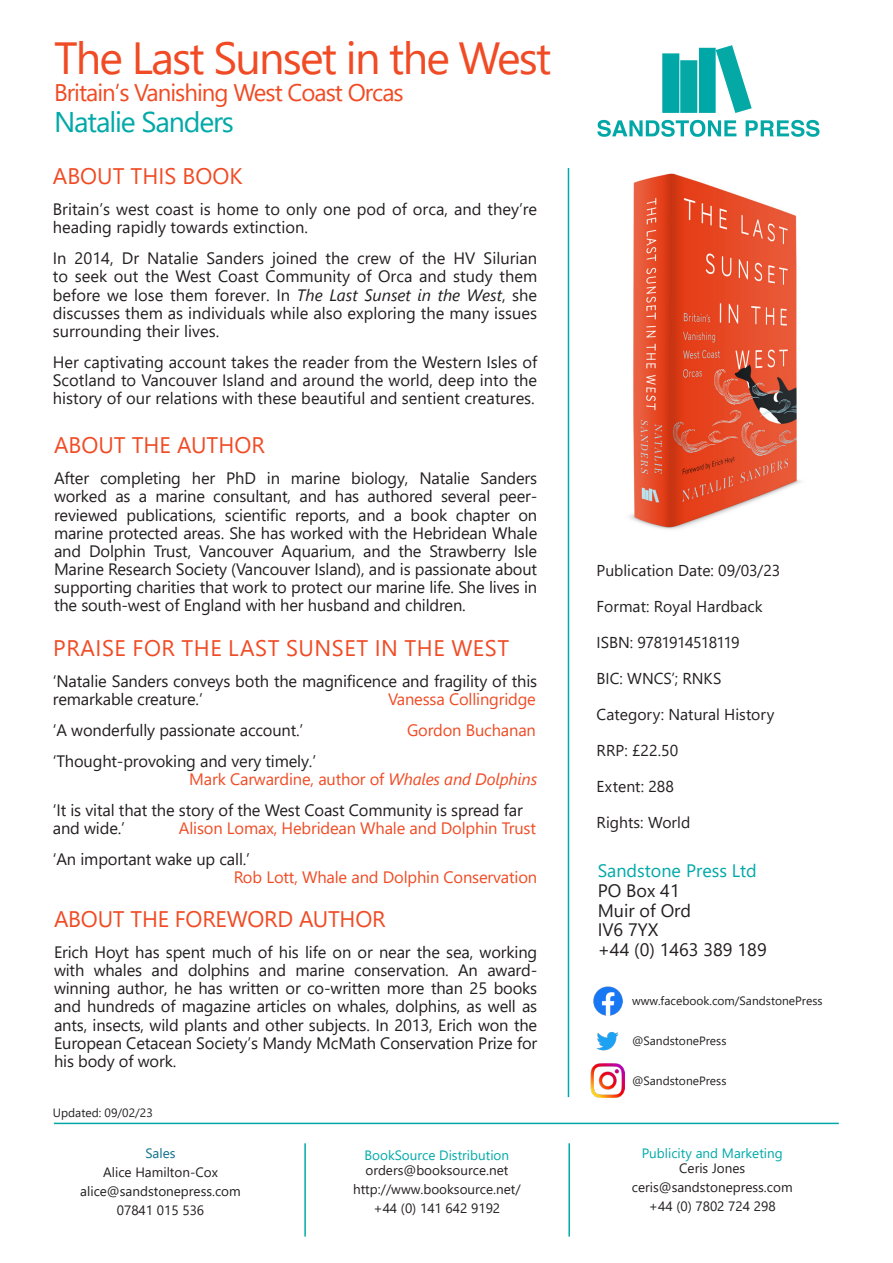
<style>
.page{position:relative;width:893px;height:1263px;background:#fff}
.page>*{position:absolute;margin:0;border:0;box-sizing:border-box;transform-origin:0 0}
.heading_2{font:45px "Segoe UI";letter-spacing:-.04em;color:#f04b24}
.heading_2-2{font:28.5px "Segoe UI";letter-spacing:-.04em;color:#00a9a8}
.heading_2-3{font:24px "Segoe UI";letter-spacing:-.04em;color:#f04b24}
.author_para{font:22.5px "Segoe UI";color:#f04b24}
.author_para-2{font:22.5px "Segoe UI";letter-spacing:.025em;color:#f04b24}
.main_text{font:18px "Segoe UI";color:#231f20}
.main_text-2{font:18px "Segoe UI";color:#00a9a8}
.author_para-3{font:16.5px/18.1px "Segoe UI";letter-spacing:-.01em;color:#231f20;text-align:justify}
.author_para-4{font:16.5px "Segoe UI";letter-spacing:-.01em;color:#f04b24}
.main_text-3{font:15.75px "Segoe UI";color:#231f20}
.main_text-4{font:15.75px "Segoe UI";letter-spacing:-.04em;color:#231f20}
.main_text-5{font:13.5px "Segoe UI";color:#231f20}
.main_text-6{font:13.5px "Segoe UI";color:#00a9a8}
.main_text-7{font:13.5px "Segoe UI";color:#0c6f8b}
.t1{font:12px "Segoe UI";color:#231f20}
.s1{font-style:italic}
</style>
<div class="page">
<hr style="left:51px;top:1262px;width:785px;height:1px;background:#00a9a8">
<hr style="left:568px;top:168px;width:1px;height:929px;background:#00a9a8">
<hr style="left:304px;top:1143px;width:2px;height:93px;background:#00a9a8">
<hr style="left:568px;top:1143px;width:2px;height:93px;background:#00a9a8">
<svg style="left:597px;top:45px;width:223px;height:92px"></svg>
<hr style="left:54px;top:1123px;width:785px;height:1px;background:#00a9a8">
<img style="left:593px;top:986px;width:29px;height:29px">
<img style="left:596px;top:1032px;width:23px;height:19px">
<img style="left:590px;top:1063px;width:35px;height:34px">
<img style="left:629px;top:173px;width:172px;height:357px">
<p class="heading_2" style="left:54px;top:16px;width:499px">The Last Sunset in the West</p>
<p class="heading_2-3" style="left:54px;top:70px;width:351px">Britain’s Vanishing West Coast Orcas</p>
<p class="heading_2-2" style="left:54px;top:95px;width:182px">Natalie Sanders</p>
<p class="author_para" style="left:53px;top:155px;width:191px">ABOUT THIS BOOK</p>
<p class="author_para-3" style="left:53px;top:199px;width:486px">Britain’s west coast is home to only one pod of orca, and they’re heading rapidly towards extinction.</p>
<p class="author_para-3" style="left:53px;top:248px;width:486px">In 2014, Dr Natalie Sanders joined the crew of the HV Silurian to seek out the West Coast Community of Orca and study them before we lose them forever. In <span class="s1">The Last Sunset in the West</span>, she discusses them as individuals while also exploring the many issues surrounding their lives.</p>
<p class="author_para-3" style="left:53px;top:351px;width:486px">Her captivating account takes the reader from the Western Isles of Scotland to Vancouver Island and around the world, deep into the history of our relations with these beautiful and sentient creatures.</p>
<p class="author_para" style="left:54px;top:424px;width:212px">ABOUT THE AUTHOR</p>
<p class="author_para-3" style="left:54px;top:468px;width:485px">After completing her PhD in marine biology, Natalie Sanders worked as a marine consultant, and has authored several peer&shy;reviewed publications, scientific reports, and a book chapter on marine protected areas. She has worked with the Hebridean Whale and Dolphin Trust, Vancouver Aquarium, and the Strawberry Isle Marine Research Society (Vancouver Island), and is passionate about supporting charities that work to protect our marine life. She lives in the south-west of England with her husband and children.</p>
<p class="author_para-2" style="left:53px;top:626px;width:457px">PRAISE FOR THE LAST SUNSET IN THE WEST</p>
<p class="author_para-3" style="left:53px;top:670px;width:486px">‘Natalie Sanders conveys both the magnificence and fragility of this remarkable creature.’</p>
<p class="author_para-4" style="left:388px;top:683px;width:149px">Vanessa Collingridge</p>
<p class="author_para-3" style="left:53px;top:719px;width:252px">‘A wonderfully passionate account.’</p>
<p class="author_para-4" style="left:407px;top:714px;width:130px">Gordon Buchanan</p>
<p class="author_para-3" style="left:53px;top:750px;width:265px">‘Thought-provoking and very timely.’</p>
<p class="author_para-4" style="left:189px;top:763px;width:349px">Mark Carwardine, author of <span class="s1">Whales and Dolphins</span></p>
<p class="author_para-3" style="left:53px;top:799px;width:471px">‘It is vital that the story of the West Coast Community is spread far and wide.’</p>
<p class="author_para-4" style="left:179px;top:812px;width:358px">Alison Lomax, Hebridean Whale and Dolphin Trust</p>
<p class="author_para-3" style="left:53px;top:848px;width:199px">‘An important wake up call.’</p>
<p class="author_para-4" style="left:234px;top:861px;width:305px">Rob Lott, Whale and Dolphin Conservation</p>
<p class="author_para" style="left:54px;top:898px;width:333px">ABOUT THE FOREWORD AUTHOR</p>
<p class="author_para-3" style="left:54px;top:941px;width:485px">Erich Hoyt has spent much of his life on or near the sea, working with whales and dolphins and marine conservation. An award&shy;winning author, he has written or co-written more than 25 books and hundreds of magazine articles on whales, dolphins, as well as ants, insects, wild plants and other subjects. In 2013, Erich won the European Cetacean Society’s Mandy McMath Conservation Prize for his body of work.</p>
<p class="t1" style="left:53px;top:1101px;width:101px">Updated: 09/02/23</p>
<p class="main_text-7" style="left:145px;top:1140px;width:32px">Sales</p>
<p class="main_text-5" style="left:103px;top:1160px;width:116px">Alice Hamilton-Cox</p>
<p class="main_text-5" style="left:80px;top:1179px;width:162px">alice@sandstonepress.com</p>
<p class="main_text-5" style="left:117px;top:1198px;width:89px">07841 015 536</p>
<p class="main_text-6" style="left:364px;top:1143px;width:146px">BookSource Distribution</p>
<p class="main_text-5" style="left:365px;top:1157px;width:144px">orders@booksource.net</p>
<p class="main_text-5" style="left:353px;top:1176px;width:169px">http://www.booksource.net/</p>
<p class="main_text-5" style="left:373px;top:1196px;width:128px">+44 (0) 141 642 9192</p>
<p class="main_text-3" style="left:597px;top:556px;width:185px">Publication Date: 09/03/23</p>
<p class="main_text-3" style="left:597px;top:592px;width:168px">Format: Royal Hardback</p>
<p class="main_text-4" style="left:597px;top:628px;width:145px">ISBN: 9781914518119</p>
<p class="main_text-3" style="left:597px;top:664px;width:126px">BIC: WNCS’; RNKS</p>
<p class="main_text-3" style="left:597px;top:700px;width:179px">Category: Natural History</p>
<p class="main_text-3" style="left:597px;top:736px;width:83px">RRP: £22.50</p>
<p class="main_text-3" style="left:597px;top:772px;width:79px">Extent: 288</p>
<p class="main_text-3" style="left:597px;top:808px;width:95px">Rights: World</p>
<p class="main_text-2" style="left:598px;top:854px;width:161px">Sandstone Press Ltd</p>
<p class="main_text" style="left:598px;top:873px;width:84px">PO Box 41</p>
<p class="main_text" style="left:598px;top:893px;width:95px">Muir of Ord</p>
<p class="main_text" style="left:598px;top:913px;width:62px">IV6 7YX</p>
<p class="main_text" style="left:598px;top:933px;width:171px">+44 (0) 1463 389 189</p>
<p class="t1" style="left:632px;top:989px;width:192px">www.facebook.com/SandstonePress</p>
<p class="t1" style="left:632px;top:1030px;width:96px">@SandstonePress</p>
<p class="t1" style="left:632px;top:1069px;width:96px">@SandstonePress</p>
<p class="main_text-6" style="left:642px;top:1140px;width:143px">Publicity and Marketing</p>
<p class="main_text-5" style="left:679px;top:1155px;width:67px">Ceris Jones</p>
<p class="main_text-5" style="left:632px;top:1174px;width:162px">ceris@sandstonepress.com</p>
<p class="main_text-5" style="left:649px;top:1193px;width:128px">+44 (0) 7802 724 298</p>
</div>
